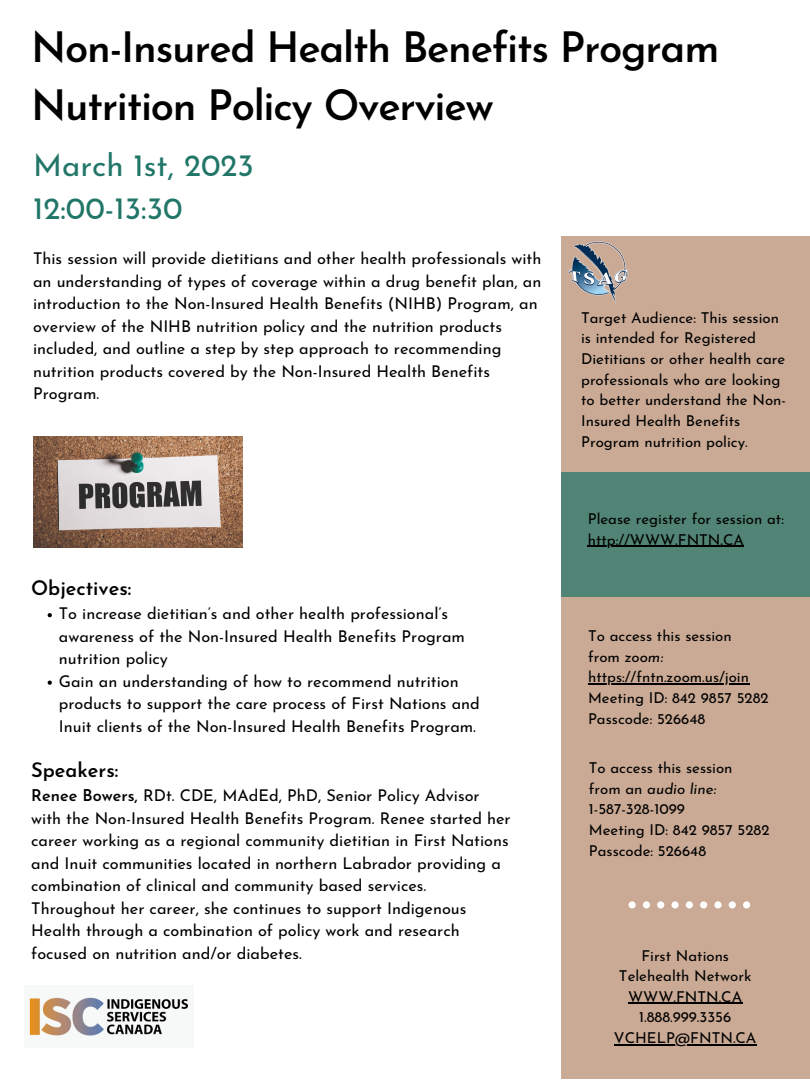
<style>
.page{position:relative;width:810px;height:1080px;background:#fff}
.page>*{position:absolute;margin:0;border:0;box-sizing:border-box;transform-origin:0 0}
.t1{font:600 41.81px/58.1px "Josefin Sans";letter-spacing:-.03em;color:#000}
.t2{font:31.25px/43.6px "Josefin Sans";color:#217668}
.t3{font:600 20px "Josefin Sans";color:#000}
.t4{font:16.25px/22.5px "Josefin Sans";color:#000}
.t5{font:15px/20.6px "Josefin Sans";color:#000}
.s1{font-weight:600}
.s2{font-style:italic}
</style>
<div class="page">
<div style="left:561px;top:236px;width:248px;height:843px;background:#caaa95"></div>
<img style="left:568px;top:242px;width:61px;height:61px">
<svg style="left:629px;top:901px;width:122px;height:7px"></svg>
<div style="left:561px;top:472px;width:249px;height:124px;background:#518474"></div>
<img style="left:29px;top:997px;width:159px;height:39px">
<img style="left:33px;top:436px;width:209px;height:111px">
<svg style="left:48px;top:613px;width:4px;height:4px"></svg>
<svg style="left:48px;top:681px;width:4px;height:4px"></svg>
<hr style="left:628px;top:1003px;width:114px;height:1px;background:#000">
<hr style="left:614px;top:1044px;width:142px;height:1px;background:#000">
<hr style="left:588px;top:683px;width:161px;height:2px;background:#000">
<hr style="left:588px;top:546px;width:156px;height:1px;background:#000">
<h1 class="t1" style="left:31px;top:22px;width:690px">Non-Insured Health Benefits Program<br>Nutrition Policy Overview</h1>
<h2 class="t2" style="left:33px;top:146px;width:222px">March 1st, 2023<br>12:00-13:30</h2>
<p class="t4" style="left:33px;top:249px;width:510px">This session will provide dietitians and other health professionals with an understanding of types of coverage within a drug benefit plan, an introduction to the Non-Insured Health Benefits (NIHB) Program, an overview of the NIHB nutrition policy and the nutrition products included, and outline a step by step approach to recommending nutrition products covered by the Non-Insured Health Benefits Program.</p>
<p class="t3" style="left:31px;top:580px;width:102px">Objectives:</p>
<p class="t4" style="left:59px;top:604px;width:423px">To increase dietitian’s and other health professional’s awareness of the Non-Insured Health Benefits Program nutrition policy<br>Gain an understanding of how to recommend nutrition products to support the care process of First Nations and Inuit clients of the Non-Insured Health Benefits Program.</p>
<p class="t3" style="left:31px;top:762px;width:89px">Speakers:</p>
<p class="t4" style="left:31px;top:786px;width:481px"><span class="s1">Renee Bowers,</span> RDt. CDE, MAdEd, PhD, Senior Policy Advisor with the Non-Insured Health Benefits Program. Renee started her career working as a regional community dietitian in First Nations and Inuit communities located in northern Labrador providing a combination of clinical and community based services.<br>Throughout her career, she continues to support Indigenous Health through a combination of policy work and research focused on nutrition and/or diabetes.</p>
<p class="t5" style="left:581px;top:309px;width:206px">Target Audience: This session is intended for Registered<br>Dietitians or other health care professionals who are looking to better understand the Non-<br>Insured Health Benefits<br>Program nutrition policy.</p>
<p class="t5" style="left:588px;top:510px;width:198px">Please register for session at: http://WWW.FNTN.CA</p>
<p class="t5" style="left:588px;top:627px;width:182px">To access this session<br>from <span class="s2">zoom: </span>https://fntn.zoom.us/join<br>Meeting ID: 842 9857 5282<br>Passcode: 526648</p>
<p class="t5" style="left:589px;top:759px;width:182px">To access this session<br>from an <span class="s2">audio line:<br></span>1-587-328-1099<br>Meeting ID: 842 9857 5282<br>Passcode: 526648</p>
<p class="t5" style="left:614px;top:946px;width:144px;text-align:center">First Nations<br>Telehealth Network<br>WWW.FNTN.CA<br>1.888.999.3356<br>VCHELP@FNTN.CA</p>
</div>
